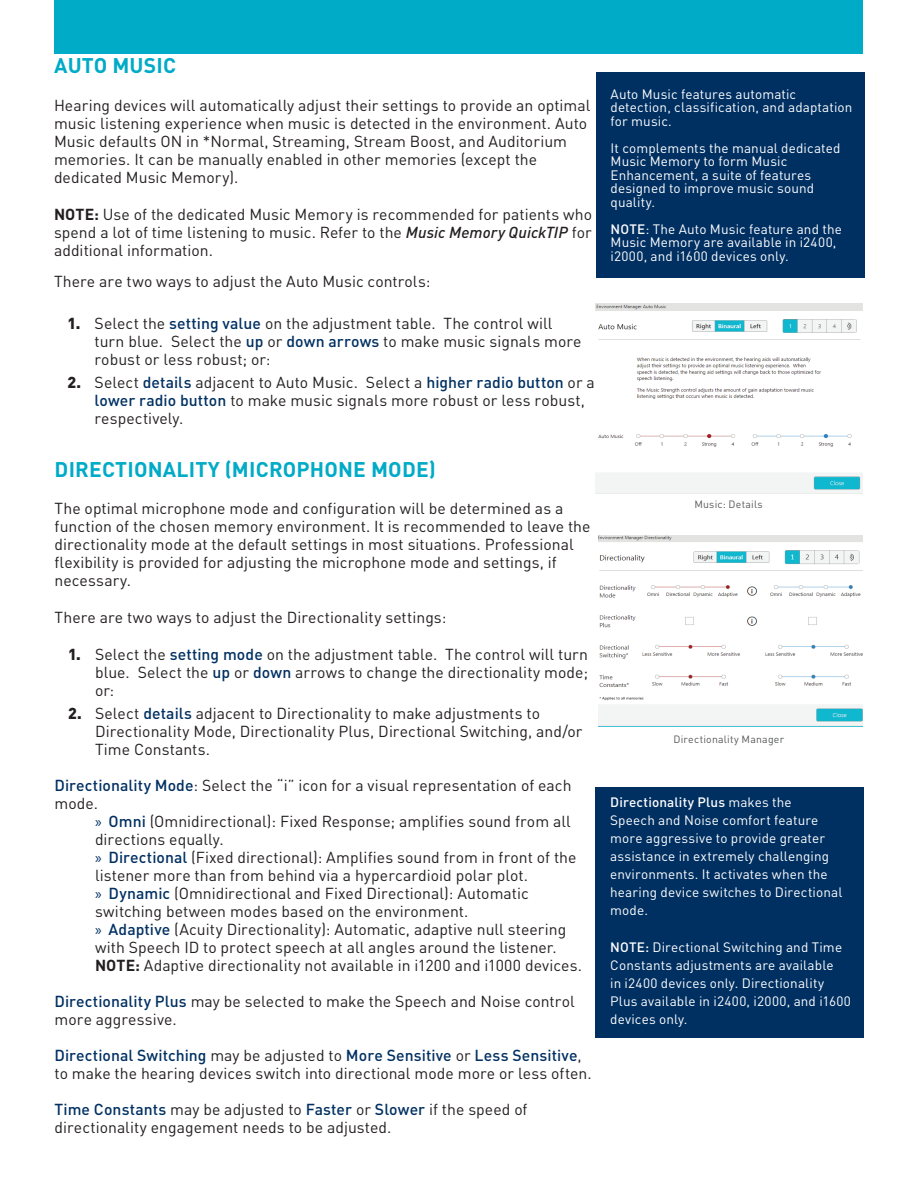
<style>
.page{position:relative;width:918px;height:1188px;background:#fff}
.page>*{position:absolute;margin:0;border:0;box-sizing:border-box;transform-origin:0 0}
.t1{font:700 21px "DINOT";letter-spacing:.01em;color:#00abc7}
.t2{font:15.75px/18px "DINOT";letter-spacing:.005em;color:#231f20}
.t3{font:13.5px/18px "DINOT";letter-spacing:.01em;color:#fff}
.t4{font:10.5px "DINOT";letter-spacing:.02em;color:#57585a}
.s1{font-weight:700}
.s2{font-weight:500;font-style:italic}
.s3{font-weight:900}
.s4{font-weight:500;color:#003062}
.s5{font-family:"Myriad Pro";color:#003062}
.s6{font-weight:500}
</style>
<div class="page">
<div style="left:55px;top:0;width:808px;height:54px;background:#00abc7"></div>
<div style="left:595px;top:787px;width:269px;height:251px;background:#003062"></div>
<div style="left:596px;top:72px;width:269px;height:206px;background:#003062"></div>
<img style="left:595px;top:304px;width:268px;height:190px">
<img style="left:598px;top:535px;width:265px;height:191px">
<h1 class="t1" style="left:54px;top:52px;width:123px">AUTO MUSIC</h1>
<p class="t2" style="left:54px;top:96px;width:538px">Hearing devices will automatically adjust their settings to provide an optimal music listening experience when music is detected in the environment. Auto Music defaults ON in *Normal, Streaming, Stream Boost, and Auditorium memories. It can be manually enabled in other memories (except the dedicated Music Memory).</p>
<p class="t2" style="left:54px;top:205px;width:540px;text-align:justify"><span class="s1">NOTE:</span> Use of the dedicated Music Memory is recommended for patients who spend a lot of time listening to music. Refer to the <span class="s2">Music Memory QuickTIP</span> for additional information.</p>
<p class="t2" style="left:54px;top:272px;width:378px">There are two ways to adjust the Auto Music controls:</p>
<p class="t2" style="left:94px;top:314px;width:489px;text-indent:-27px"><span class="s3">1.</span> Select the <span class="s4">setting value</span> on the adjustment table. The control will turn blue. Select the <span class="s4">up</span> or <span class="s4">down arrows</span> to make music signals more robust or less robust; or:</p>
<p class="t2" style="left:94px;top:373px;width:502px;text-indent:-27px"><span class="s3">2.</span> Select <span class="s4">details</span> adjacent to Auto Music. Select a <span class="s4">higher radio button</span> or a <span class="s4">lower radio button</span> to make music signals more robust or less robust, respectively.</p>
<h1 class="t1" style="left:55px;top:455px;width:383px">DIRECTIONALITY (MICROPHONE MODE)</h1>
<p class="t2" style="left:55px;top:499px;width:538px">The optimal microphone mode and configuration will be determined as a function of the chosen memory environment. It is recommended to leave the directionality mode at the default settings in most situations. Professional flexibility is provided for adjusting the microphone mode and settings, if necessary.</p>
<p class="t2" style="left:55px;top:608px;width:393px">There are two ways to adjust the Directionality settings:</p>
<p class="t2" style="left:95px;top:645px;width:495px;text-align:justify;text-indent:-27px"><span class="s3">1.</span> Select the <span class="s4">setting mode</span> on the adjustment table. The control will turn blue. Select the <span class="s4">up</span> or <span class="s4">down</span> arrows to change the directionality mode; or:</p>
<p class="t2" style="left:95px;top:704px;width:489px;text-indent:-27px"><span class="s3">2.</span> Select <span class="s4">details</span> adjacent to Directionality to make adjustments to<br>Directionality Mode, Directionality Plus, Directional Switching, and/or<br>Time Constants.</p>
<p class="t2" style="left:55px;top:776px;width:519px"><span class="s4">Directionality Mode</span>: Select the “i” icon for a visual representation of each mode.</p>
<p class="t2" style="left:95px;top:812px;width:489px"><span class="s5">»</span> <span class="s4">Omni</span> (Omnidirectional): Fixed Response; amplifies sound from all directions equally.<br><span class="s5">»</span> <span class="s4">Directional</span> (Fixed directional): Amplifies sound from in front of the listener more than from behind via a hypercardioid polar plot.<br><span class="s5">»</span> <span class="s4">Dynamic</span> (Omnidirectional and Fixed Directional): Automatic switching between modes based on the environment.<br><span class="s5">»</span> <span class="s4">Adaptive</span> (Acuity Directionality): Automatic, adaptive null steering with Speech ID to protect speech at all angles around the listener.<br><span class="s1">NOTE:</span> Adaptive directionality not available in i1200 and i1000 devices.</p>
<p class="t2" style="left:55px;top:992px;width:522px"><span class="s4">Directionality Plus</span> may be selected to make the Speech and Noise control more aggressive.</p>
<p class="t2" style="left:55px;top:1046px;width:539px"><span class="s4">Directional Switching</span> may be adjusted to <span class="s4">More Sensitive</span> or <span class="s4">Less Sensitive</span>, to make the hearing devices switch into directional mode more or less often.</p>
<p class="t2" style="left:55px;top:1100px;width:475px"><span class="s4">Time Constants</span> may be adjusted to <span class="s4">Faster</span> or <span class="s4">Slower</span> if the speed of directionality engagement needs to be adjusted.</p>
<p class="t3" style="left:611px;top:87px;width:243px;line-height:13.5px">Auto Music features automatic detection, classification, and adaptation for music.</p>
<p class="t3" style="left:611px;top:141px;width:231px;line-height:13.5px">It complements the manual dedicated<br>Music Memory to form Music<br>Enhancement, a suite of features designed to improve music sound quality.</p>
<p class="t3" style="left:611px;top:222px;width:233px;line-height:13.5px"><span class="s6">NOTE</span>: The Auto Music feature and the<br>Music Memory are available in i2400, i2000, and i1600 devices only.</p>
<p class="t4" style="left:694px;top:498px;width:70px">Music: Details</p>
<p class="t4" style="left:673px;top:732px;width:112px">Directionality Manager</p>
<p class="t3" style="left:610px;top:793px;width:234px"><span class="s6">Directionality Plus</span> makes the<br>Speech and Noise comfort feature more aggressive to provide greater assistance in extremely challenging environments. It activates when the hearing device switches to Directional mode.</p>
<p class="t3" style="left:610px;top:937px;width:242px"><span class="s6">NOTE:</span> Directional Switching and Time Constants adjustments are available<br>in i2400 devices only. Directionality Plus available in i2400, i2000, and i1600 devices only.</p>
</div>
